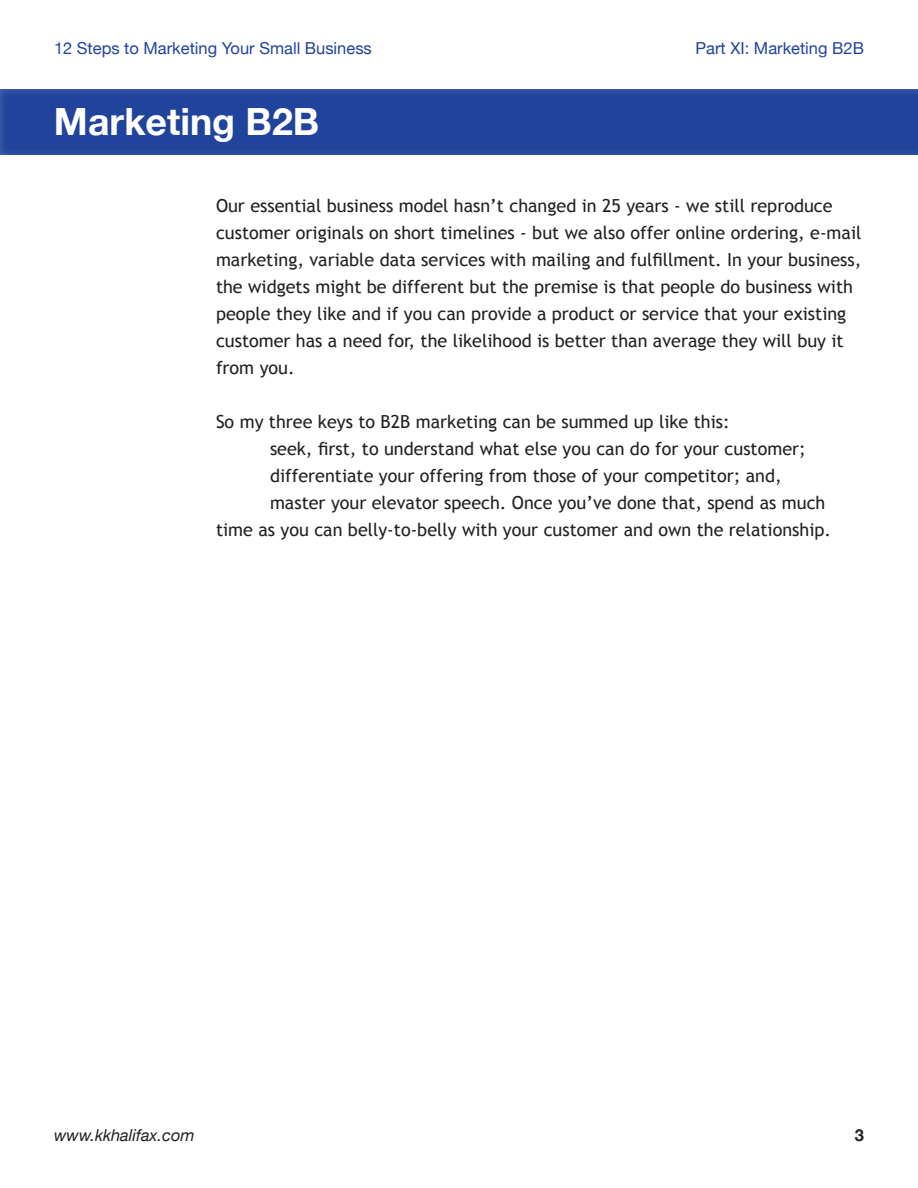
<style>
.page{position:relative;width:918px;height:1188px;background:#fff}
.page>*{position:absolute;margin:0;border:0;box-sizing:border-box;transform-origin:0 0}
.t1{font:700 37.5px "Helvetica Neue";color:#fff}
.t2{font:18px/27px "Trebuchet MS";color:#231f20}
.t3{font:16.5px "Helvetica Neue";color:#20439b}
.t4{font:italic 16.5px "Helvetica Neue";color:#231f20}
.t5{font:700 16.5px "Helvetica Neue";color:#231f20}
</style>
<div class="page">
<div style="left:0;top:89px;width:918px;height:68px;background:#fff;opacity:.75"></div>
<p class="t3" style="left:54px;top:38px;width:319px">12 Steps to Marketing Your Small Business</p>
<h1 class="t1" style="left:54px;top:98px;width:267px">Marketing B2B</h1>
<p class="t3" style="left:696px;top:38px;width:170px">Part XI: Marketing B2B</p>
<p class="t2" style="left:216px;top:192px;width:647px">Our essential business model hasn’t changed in 25 years - we still reproduce customer originals on short timelines - but we also offer online ordering, e-mail marketing, variable data services with mailing and fulfillment. In your business, the widgets might be different but the premise is that people do business with people they like and if you can provide a product or service that your existing customer has a need for, the likelihood is better than average they will buy it from you.</p>
<p class="t2" style="left:216px;top:408px;width:515px">So my three keys to B2B marketing can be summed up like this:</p>
<p class="t2" style="left:270px;top:435px;width:537px">seek, first, to understand what else you can do for your customer;</p>
<p class="t2" style="left:270px;top:462px;width:513px">differentiate your offering from those of your competitor; and,</p>
<p class="t2" style="left:270px;top:489px;width:557px">master your elevator speech. Once you’ve done that, spend as much</p>
<p class="t2" style="left:216px;top:516px;width:617px">time as you can belly-to-belly with your customer and own the relationship.</p>
<p class="t4" style="left:54px;top:1125px;width:142px">www.kkhalifax.com</p>
<p class="t5" style="left:855px;top:1125px;width:11px">3</p>
</div>
